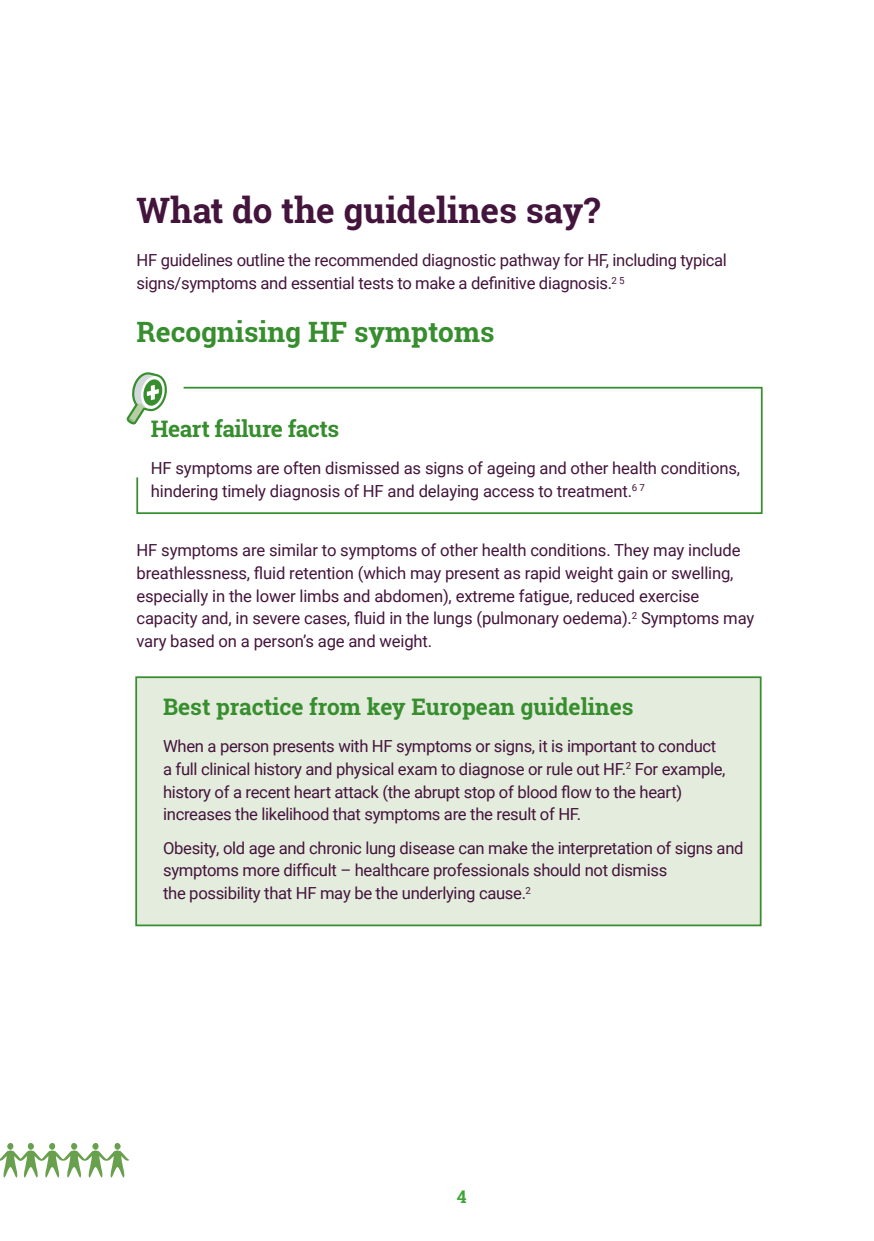
<style>
.page{position:relative;width:874px;height:1241px;background:#fff}
.page>*{position:absolute;margin:0;border:0;box-sizing:border-box;transform-origin:0 0}
.t1{font:700 35px "Roboto Slab";color:#44153c}
.t2{font:700 28px "Roboto Slab";color:#378e2e}
.t3{font:700 22.75px "Roboto Slab";color:#378e2e}
.t4{font:700 22.75px "Roboto Slab";letter-spacing:-.02em;color:#378e2e}
.t5{font:700 17.5px "Roboto Slab";color:#3fa535}
.t6{font:16.62px/22.8px "Roboto";letter-spacing:-.02em;color:#44153c}
</style>
<div class="page">
<svg style="left:7px;top:1142px;width:7px;height:7px"></svg>
<svg style="left:27px;top:1142px;width:7px;height:7px"></svg>
<svg style="left:114px;top:1142px;width:7px;height:7px"></svg>
<svg style="left:92px;top:1142px;width:7px;height:7px"></svg>
<div style="left:71px;top:1142px;width:6px;height:7px;background:#68a04e;border-radius:50%"></div>
<svg style="left:0;top:1150px;width:129px;height:27px"></svg>
<svg style="left:49px;top:1142px;width:6px;height:7px"></svg>
<div style="left:135px;top:676px;width:626px;height:250px;background:#e4ecde;border:2px solid #378e2e"></div>
<svg style="left:136px;top:386px;width:627px;height:128px"></svg>
<svg style="left:126px;top:372px;width:42px;height:52px"></svg>
<h1 class="t1" style="left:136px;top:186px;width:465px">What do the guidelines say?</h1>
<p class="t6" style="left:136px;top:248px;width:591px">HF guidelines outline the recommended diagnostic pathway for HF, including typical signs/symptoms and essential tests to make a definitive diagnosis.<sup>2</sup> <sup>5</sup></p>
<h2 class="t2" style="left:136px;top:312px;width:359px">Recognising HF symptoms</h2>
<h3 class="t4" style="left:151px;top:413px;width:190px">Heart failure facts</h3>
<p class="t6" style="left:151px;top:456px;width:590px">HF symptoms are often dismissed as signs of ageing and other health conditions, hindering timely diagnosis of HF and delaying access to treatment.<sup>6</sup> <sup>7</sup></p>
<p class="t6" style="left:136px;top:538px;width:619px">HF symptoms are similar to symptoms of other health conditions. They may include breathlessness, fluid retention (which may present as rapid weight gain or swelling, especially in the lower limbs and abdomen), extreme fatigue, reduced exercise capacity and, in severe cases, fluid in the lungs (pulmonary oedema).<sup>2</sup> Symptoms may vary based on a person’s age and weight.</p>
<h3 class="t3" style="left:163px;top:691px;width:471px">Best practice from key European guidelines</h3>
<p class="t6" style="left:163px;top:734px;width:563px">When a person presents with HF symptoms or signs, it is important to conduct a full clinical history and physical exam to diagnose or rule out HF.<sup>2</sup> For example, history of a recent heart attack (the abrupt stop of blood flow to the heart) increases the likelihood that symptoms are the result of HF.</p>
<p class="t6" style="left:163px;top:835px;width:581px">Obesity, old age and chronic lung disease can make the interpretation of signs and symptoms more difficult – healthcare professionals should not dismiss<br>the possibility that HF may be the underlying cause.<sup>2</sup></p>
<p class="t5" style="left:456px;top:1184px;width:11px">4</p>
</div>
